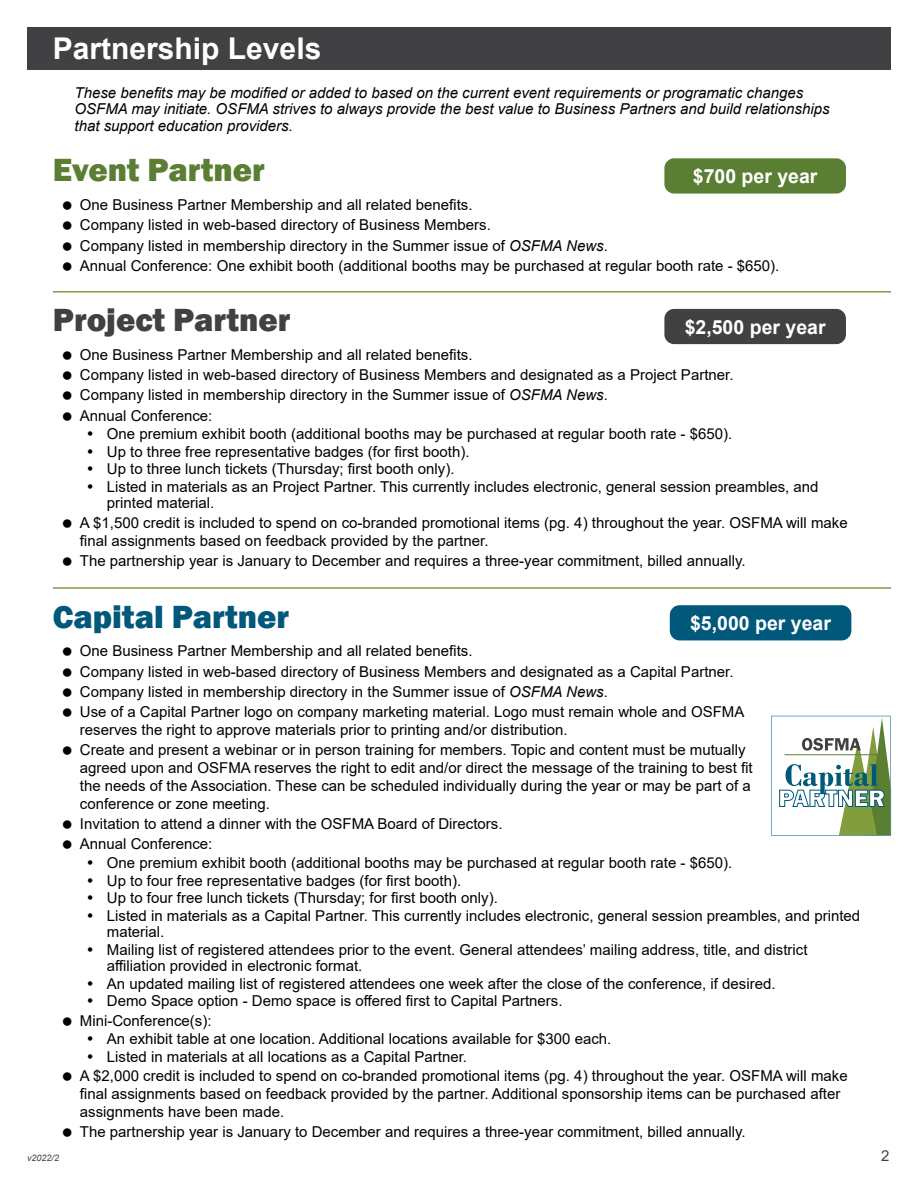
<style>
.page{position:relative;width:918px;height:1188px;background:#fff}
.page>*{position:absolute;margin:0;border:0;box-sizing:border-box;transform-origin:0 0}
.t1{font:800 33px "Franklin Gothic";color:#414042}
.t2{font:800 33px "Franklin Gothic";color:#00587a}
.t3{font:800 33px "Franklin Gothic";color:#5a7e32}
.t4{font:700 30px "Arial";color:#fff}
.t5{font:700 19.5px "Arial";color:#fff}
.t6{font:15px/17.2px "Arial";color:#000}
.t7{font:italic 15px/16.5px "Arial";color:#000}
.t8{font:15px "Arial";color:#414042}
.t9{font:italic 9px "Arial";color:#414042}
.s1{font-style:italic}
</style>
<div class="page">
<div style="left:27px;top:27px;width:864px;height:43px;background:#414042"></div>
<div style="left:664px;top:309px;width:182px;height:35px;background:#414042;border-radius:10px"></div>
<div style="left:670px;top:605px;width:181px;height:35px;background:#00587a;border-radius:10px"></div>
<div style="left:664px;top:158px;width:182px;height:36px;background:#5a7e32;border-radius:10px"></div>
<svg style="left:771px;top:716px;width:120px;height:120px"></svg>
<hr style="left:53px;top:291px;width:838px;height:2px;background:#839e3d">
<hr style="left:53px;top:587px;width:838px;height:2px;background:#839e3d">
<h2 class="t4" style="left:53px;top:28px;width:270px">Partnership Levels</h2>
<p class="t7" style="left:75px;top:84px;width:756px">These benefits may be modified or added to based on the current event requirements or programatic changes<br>OSFMA may initiate. OSFMA strives to always provide the best value to Business Partners and build relationships that support education providers.</p>
<h1 class="t3" style="left:53px;top:149px;width:213px">Event Partner</h1>
<p class="t6" style="left:80px;top:195px;width:701px;line-height:20.1px">One Business Partner Membership and all related benefits.<br>Company listed in web-based directory of Business Members.<br>Company listed in membership directory in the Summer issue of <span class="s1">OSFMA News</span>.<br>Annual Conference: One exhibit booth (additional booths may be purchased at regular booth rate - $650).</p>
<h3 class="t5" style="left:693px;top:162px;width:126px">$700 per year</h3>
<h1 class="t1" style="left:53px;top:299px;width:239px">Project Partner</h1>
<p class="t6" style="left:80px;top:345px;width:655px;line-height:20.1px">One Business Partner Membership and all related benefits.<br>Company listed in web-based directory of Business Members and designated as a Project Partner.<br>Company listed in membership directory in the Summer issue of <span class="s1">OSFMA News</span>.<br>Annual Conference:</p>
<p class="t6" style="left:107px;top:425px;width:713px">One premium exhibit booth (additional booths may be purchased at regular booth rate - $650).<br>Up to three free representative badges (for first booth).<br>Up to three lunch tickets (Thursday; first booth only).<br>Listed in materials as an Project Partner. This currently includes electronic, general session preambles, and printed material.</p>
<p class="t6" style="left:80px;top:513px;width:769px;line-height:18px">A $1,500 credit is included to spend on co-branded promotional items (pg. 4) throughout the year. OSFMA will make final assignments based on feedback provided by the partner.</p>
<p class="t6" style="left:80px;top:552px;width:667px">The partnership year is January to December and requires a three-year commitment, billed annually.</p>
<h3 class="t5" style="left:685px;top:313px;width:142px">$2,500 per year</h3>
<h1 class="t2" style="left:53px;top:595px;width:238px">Capital Partner</h1>
<p class="t6" style="left:80px;top:641px;width:666px;line-height:20.1px">One Business Partner Membership and all related benefits.<br>Company listed in web-based directory of Business Members and designated as a Capital Partner.<br>Company listed in membership directory in the Summer issue of <span class="s1">OSFMA News</span>.<br>Use of a Capital Partner logo on company marketing material. Logo must remain whole and OSFMA</p>
<p class="t6" style="left:80px;top:719px;width:667px;line-height:20.1px">reserves the right to approve materials prior to printing and/or distribution.<br>Create and present a webinar or in person training for members. Topic and content must be mutually</p>
<p class="t6" style="left:80px;top:759px;width:674px;line-height:18px">agreed upon and OSFMA reserves the right to edit and/or direct the message of the training to best fit the needs of the Association. These can be scheduled individually during the year or may be part of a conference or zone meeting.</p>
<p class="t6" style="left:80px;top:814px;width:424px;line-height:20.1px">Invitation to attend a dinner with the OSFMA Board of Directors.<br>Annual Conference:</p>
<p class="t6" style="left:107px;top:854px;width:755px">One premium exhibit booth (additional booths may be purchased at regular booth rate - $650).<br>Up to four free representative badges (for first booth).<br>Up to four free lunch tickets (Thursday; for first booth only).<br>Listed in materials as a Capital Partner. This currently includes electronic, general session preambles, and printed material.<br>Mailing list of registered attendees prior to the event. General attendees’ mailing address, title, and district affiliation provided in electronic format.<br>An updated mailing list of registered attendees one week after the close of the conference, if desired.<br>Demo Space option - Demo space is offered first to Capital Partners.</p>
<p class="t6" style="left:107px;top:1011px;width:506px;line-height:18.1px;text-indent:-27px">Mini-Conference(s):<br>An exhibit table at one location. Additional locations available for $300 each.<br>Listed in materials at all locations as a Capital Partner.</p>
<p class="t6" style="left:80px;top:1067px;width:769px;line-height:18px">A $2,000 credit is included to spend on co-branded promotional items (pg. 4) throughout the year. OSFMA will make final assignments based on feedback provided by the partner. Additional sponsorship items can be purchased after assignments have been made.</p>
<p class="t6" style="left:80px;top:1123px;width:667px">The partnership year is January to December and requires a three-year commitment, billed annually.</p>
<h3 class="t5" style="left:690px;top:609px;width:142px">$5,000 per year</h3>
<p class="t9" style="left:27px;top:1152px;width:34px">v2022/2</p>
<p class="t8" style="left:881px;top:1145px;width:10px">2</p>
</div>
